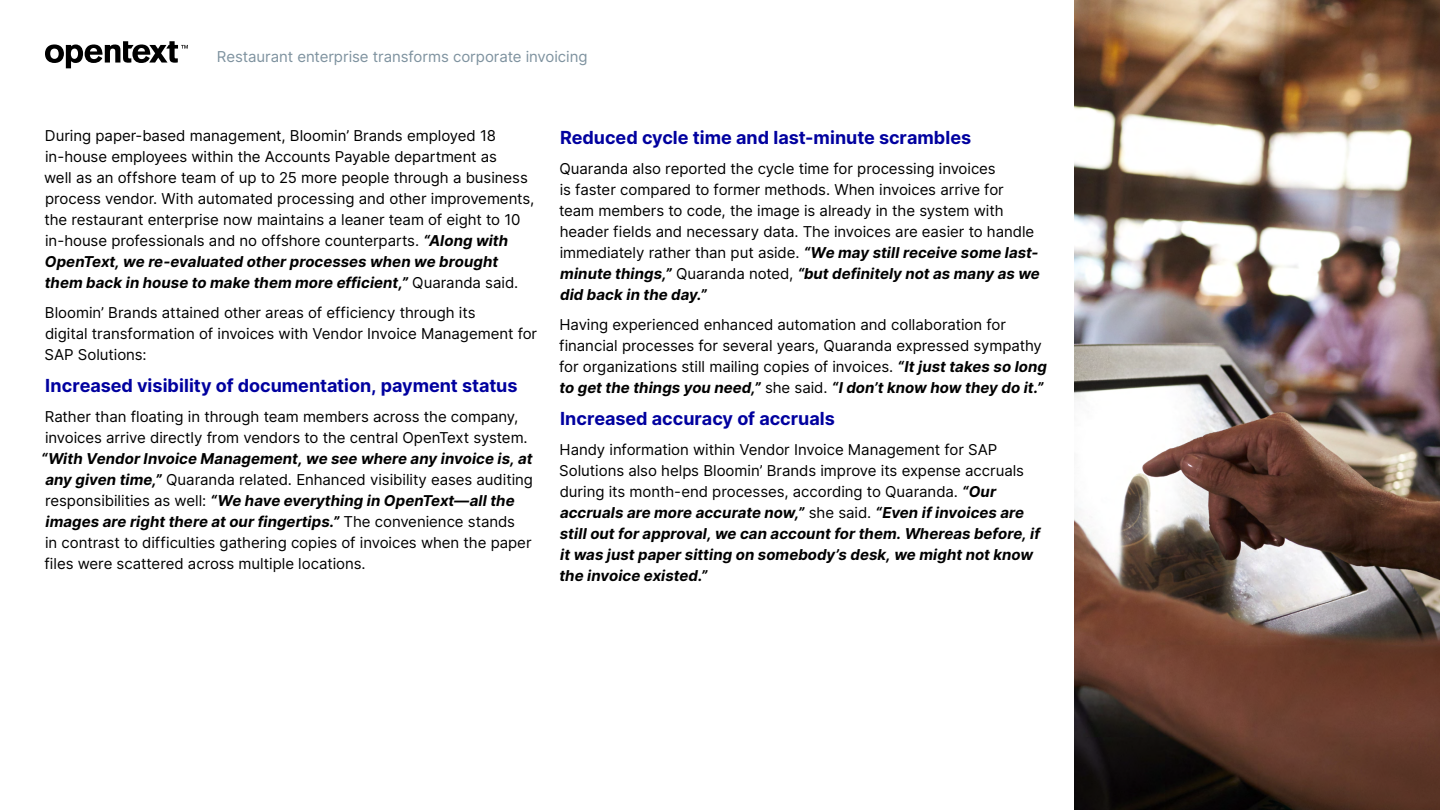
<style>
.page{position:relative;width:1440px;height:810px;background:#fff}
.page>*{position:absolute;margin:0;border:0;box-sizing:border-box;transform-origin:0 0}
.t1{font:700 18px "Inter";color:#00009f}
.Body{font:15px/21px "Inter";letter-spacing:-.005em;color:#000}
.Body-2{font:italic 700 15px/21px "Inter";letter-spacing:.005em;color:#000}
.t2{font:15px "Inter";letter-spacing:-.005em;color:#7e929f}
.s1{font-weight:700;font-style:italic}
.s2{font-weight:400;font-style:normal}
</style>
<div class="page">
<svg style="left:45px;top:41px;width:143px;height:27px"></svg>
<img style="left:1074px;top:0;width:366px;height:810px">
<p class="t2" style="left:217px;top:46px;width:372px">Restaurant enterprise transforms corporate invoicing</p>
<p class="Body" style="left:44px;top:125px;width:492px">During paper-based management, Bloomin’ Brands employed 18 in-house employees within the Accounts Payable department as<br>well as an offshore team of up to 25 more people through a business process vendor. With automated processing and other improvements, the restaurant enterprise now maintains a leaner team of eight to 10 in-house professionals and no offshore counterparts. <span class="s1">“Along with OpenText, we re-evaluated other processes when we brought them back in house to make them more efficient,”</span> Quaranda said.</p>
<p class="Body" style="left:45px;top:302px;width:494px">Bloomin’ Brands attained other areas of efficiency through its<br>digital transformation of invoices with Vendor Invoice Management for<br>SAP Solutions:</p>
<h3 class="t1" style="left:45px;top:373px;width:474px">Increased visibility of documentation, payment status</h3>
<p class="Body" style="left:41px;top:406px;width:493px">Rather than floating in through team members across the company, invoices arrive directly from vendors to the central OpenText system. <span class="s1">“With Vendor Invoice Management, we see where any invoice is, at any given time,”</span> Quaranda related. Enhanced visibility eases auditing responsibilities as well: <span class="s1">“We have everything in OpenText—all the images are right there at our fingertips.”</span> The convenience stands<br>in contrast to difficulties gathering copies of invoices when the paper files were scattered across multiple locations.</p>
<h3 class="t1" style="left:560px;top:124px;width:413px">Reduced cycle time and last-minute scrambles</h3>
<p class="Body" style="left:559px;top:158px;width:482px">Quaranda also reported the cycle time for processing invoices<br>is faster compared to former methods. When invoices arrive for team members to code, the image is already in the system with header fields and necessary data. The invoices are easier to handle immediately rather than put aside. <span class="s1">“We may still receive some last&shy;minute things,”</span> Quaranda noted, <span class="s1">“but definitely not as many as we did back in the day.”</span></p>
<p class="Body" style="left:559px;top:314px;width:489px">Having experienced enhanced automation and collaboration for financial processes for several years, Quaranda expressed sympathy for organizations still mailing copies of invoices. <span class="s1">“It just takes so long to get the things you need,”</span> she said. <span class="s1">“I don’t know how they do it.”</span></p>
<h3 class="t1" style="left:560px;top:406px;width:276px">Increased accuracy of accruals</h3>
<p class="Body-2" style="left:559px;top:439px;width:482px"><span class="s2">Handy information within Vendor Invoice Management for SAP Solutions also helps Bloomin’ Brands improve its expense accruals during its month-end processes, according to Quaranda.</span> “Our accruals are more accurate now,” <span class="s2">she said.</span> “Even if invoices are still out for approval, we can account for them. Whereas before, if it was just paper sitting on somebody’s desk, we might not know the invoice existed.”</p>
</div>
